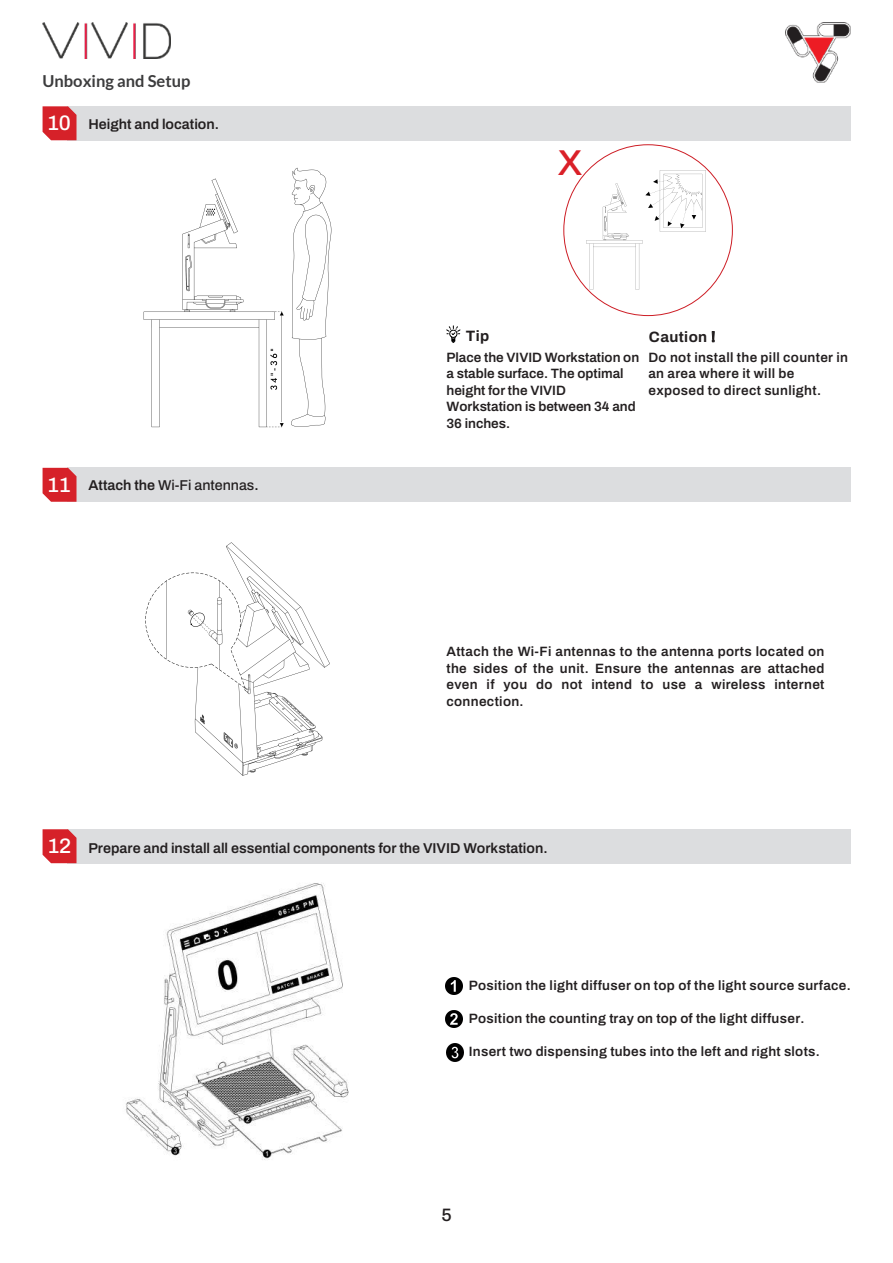
<style>
.page{position:relative;width:893px;height:1263px;background:#fff}
.page>*{position:absolute;margin:0;border:0;box-sizing:border-box;transform-origin:0 0}
.t1{font:500 36px "Archivo";color:#da2028}
.t2{font:500 18px "Archivo";color:#231f20}
.t3{font:700 16.5px "Lato";color:#3c3c3d}
.t4{font:700 15px "Archivo";letter-spacing:.025em;color:#231f20}
.t5{font:600 14.25px "Archivo";color:#231f20}
.t6{font:500 14.25px "Archivo";color:#231f20}
.t7{font:600 13.5px/16.5px "Archivo";letter-spacing:.025em;color:#231f20}
.t8{font:600 13.5px/16.5px "Archivo";color:#231f20}
.s1{font-weight:500;font-size:21px;color:#fff}
.s2{font-size:21px;color:#fff}
.s3{font-weight:600}
</style>
<div class="page">
<img style="left:785px;top:23px;width:65px;height:59px">
<img style="left:43px;top:23px;width:127px;height:35px">
<div style="left:67px;top:106px;width:783px;height:34px;background:#dcdddf"></div>
<svg style="left:43px;top:106px;width:33px;height:34px"></svg>
<div style="left:67px;top:468px;width:783px;height:34px;background:#dcdddf"></div>
<svg style="left:43px;top:468px;width:33px;height:34px"></svg>
<div style="left:67px;top:829px;width:783px;height:34px;background:#dcdddf"></div>
<svg style="left:43px;top:829px;width:33px;height:34px"></svg>
<img style="left:582px;top:166px;width:128px;height:128px">
<img style="left:143px;top:167px;width:189px;height:261px">
<svg style="left:446px;top:326px;width:14px;height:17px"></svg>
<img style="left:145px;top:542px;width:185px;height:234px">
<img style="left:126px;top:883px;width:223px;height:277px">
<img style="left:446px;top:977px;width:17px;height:17px">
<img style="left:446px;top:1010px;width:17px;height:17px">
<img style="left:446px;top:1044px;width:17px;height:17px">
<p class="t3" style="left:43px;top:72px;width:150px">Unboxing and Setup</p>
<p class="t5" style="left:47px;top:114px;width:173px"><span class="s1">10</span> Height and location.</p>
<p class="t6" style="left:48px;top:474px;width:213px"><span class="s2">11</span> <span class="s3">Attach the</span> Wi-Fi antennas<span class="s3">.</span></p>
<h1 class="t1" style="left:558px;top:136px;width:26px">X</h1>
<p class="t4" style="left:466px;top:325px;width:25px">Tip</p>
<p class="t8" style="left:446px;top:349px;width:194px">Place the VIVID Workstation on a stable surface. The optimal height for the VIVID<br>Workstation is between 34 and<br>36 inches.</p>
<p class="t4" style="left:649px;top:325px;width:68px">Caution <span class="s3">!</span></p>
<p class="t7" style="left:648px;top:349px;width:201px">Do not install the pill counter in an area where it will be exposed to direct sunlight.</p>
<p class="t7" style="left:446px;top:643px;width:379px;text-align:justify">Attach the Wi-Fi antennas to the antenna ports located on the sides of the unit. Ensure the antennas are attached even if you do not intend to use a wireless internet connection.</p>
<p class="t5" style="left:48px;top:837px;width:501px"><span class="s1">12</span> Prepare and install all essential components for the VIVID Workstation.</p>
<p class="t7" style="left:469px;top:976px;width:384px">Position the light diffuser on top of the light source surface.</p>
<p class="t7" style="left:469px;top:1010px;width:337px">Position the counting tray on top of the light diffuser.</p>
<p class="t7" style="left:469px;top:1043px;width:353px">Insert two dispensing tubes into the left and right slots.</p>
<h2 class="t2" style="left:441px;top:1202px;width:12px">5</h2>
</div>
